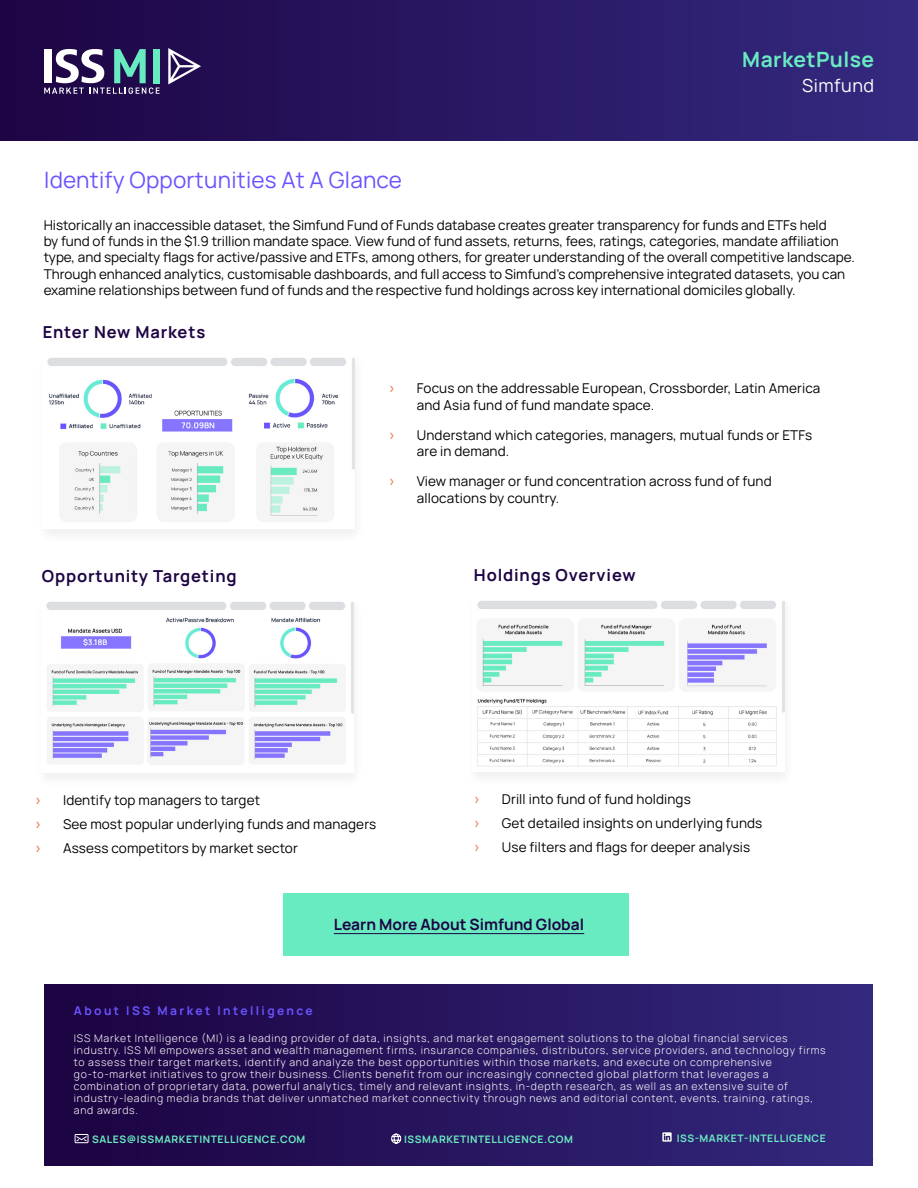
<style>
.page{position:relative;width:918px;height:1188px;background:#fff}
.page>*{position:absolute;margin:0;border:0;box-sizing:border-box;transform-origin:0 0}
.t1{font:22.5px "Manrope";letter-spacing:.01em;color:#6955ff}
.t2{font:700 21px "Manrope";letter-spacing:.02em;color:#69ebc1}
.t3{font:18px "Manrope";letter-spacing:.03em;color:#fff}
.t4{font:700 16.5px "Manrope";letter-spacing:.05em;color:#1d0443}
.t5{font:16.5px "Myriad Pro";color:#ed733e}
.t6{font:700 15.6px "Manrope";color:#1d0443}
.t7{font:13.5px/16.2px "Manrope";color:#000}
.t8{font:700 12px "Manrope";letter-spacing:.2em;color:#6955ff}
.t9{font:300 10.5px/12px "Manrope";letter-spacing:.07em;color:#fff}
.t10{font:700 10.35px "Manrope";letter-spacing:.05em;color:#69ebc1}
</style>
<div class="page">
<div style="left:0;top:0;width:918px;height:140px;background:linear-gradient(to right,#1d0443,#342a80)"></div>
<svg style="left:168px;top:48px;width:33px;height:37px"></svg>
<svg style="left:44px;top:49px;width:116px;height:45px"></svg>
<div style="left:44px;top:49px;width:8px;height:34px;background:#fff"></div>
<div style="left:44px;top:984px;width:829px;height:181px;background:linear-gradient(to right,#1c0240,#33297e)"></div>
<div style="left:283px;top:893px;width:346px;height:63px;background:#69ebc1"></div>
<hr style="left:334px;top:933px;width:250px;height:1px;background:#1d0443">
<svg style="left:662px;top:1132px;width:11px;height:11px"></svg>
<svg style="left:74px;top:1134px;width:15px;height:10px"></svg>
<svg style="left:391px;top:1133px;width:11px;height:11px"></svg>
<img style="left:47px;top:358px;width:308px;height:158px">
<img style="left:46px;top:602px;width:307px;height:158px">
<img style="left:477px;top:601px;width:307px;height:166px">
<h1 class="t1" style="left:44px;top:163px;width:359px">Identify Opportunities At A Glance</h1>
<h2 class="t2" style="left:742px;top:42px;width:133px">MarketPulse</h2>
<h3 class="t3" style="left:802px;top:72px;width:74px">Simfund</h3>
<p class="t7" style="left:44px;top:216px;width:813px">Historically an inaccessible dataset, the Simfund Fund of Funds database creates greater transparency for funds and ETFs held<br>by fund of funds in the $1.9 trillion mandate space. View fund of fund assets, returns, fees, ratings, categories, mandate affiliation type, and specialty flags for active/passive and ETFs, among others, for greater understanding of the overall competitive landscape.<br>Through enhanced analytics, customisable dashboards, and full access to Simfund's comprehensive integrated datasets, you can examine relationships between fund of funds and the respective fund holdings across key international domiciles globally.</p>
<p class="t4" style="left:43px;top:318px;width:164px">Enter New Markets</p>
<p class="t4" style="left:42px;top:562px;width:196px">Opportunity Targeting</p>
<p class="t5" style="left:390px;top:377px;width:6px">›</p>
<p class="t7" style="left:417px;top:379px;width:405px">Focus on the addressable European, Crossborder, Latin America and Asia fund of fund mandate space.</p>
<p class="t5" style="left:390px;top:424px;width:6px">›</p>
<p class="t7" style="left:417px;top:426px;width:397px">Understand which categories, managers, mutual funds or ETFs are in demand.</p>
<p class="t5" style="left:390px;top:470px;width:6px">›</p>
<p class="t7" style="left:417px;top:472px;width:356px">View manager or fund concentration across fund of fund allocations by country.</p>
<p class="t4" style="left:474px;top:561px;width:163px">Holdings Overview</p>
<p class="t5" style="left:36px;top:790px;width:6px">›</p>
<p class="t7" style="left:63px;top:791px;width:199px">Identify top managers to target</p>
<p class="t5" style="left:36px;top:814px;width:6px">›</p>
<p class="t7" style="left:63px;top:815px;width:315px">See most popular underlying funds and managers</p>
<p class="t5" style="left:36px;top:838px;width:6px">›</p>
<p class="t7" style="left:63px;top:839px;width:236px">Assess competitors by market sector</p>
<p class="t5" style="left:475px;top:788px;width:6px">›</p>
<p class="t7" style="left:502px;top:790px;width:190px">Drill into fund of fund holdings</p>
<p class="t5" style="left:475px;top:812px;width:6px">›</p>
<p class="t7" style="left:502px;top:814px;width:262px">Get detailed insights on underlying funds</p>
<p class="t5" style="left:475px;top:836px;width:6px">›</p>
<p class="t7" style="left:502px;top:838px;width:250px">Use filters and flags for deeper analysis</p>
<p class="t6" style="left:334px;top:911px;width:252px">Learn More About Simfund Global</p>
<p class="t8" style="left:74px;top:1000px;width:240px">About ISS Market Intelligence</p>
<p class="t9" style="left:74px;top:1032px;width:753px">ISS Market Intelligence (MI) is a leading provider of data, insights, and market engagement solutions to the global financial services industry. ISS MI empowers asset and wealth management firms, insurance companies, distributors, service providers, and technology firms to assess their target markets, identify and analyze the best opportunities within those markets, and execute on comprehensive go-to-market initiatives to grow their business. Clients benefit from our increasingly connected global platform that leverages a combination of proprietary data, powerful analytics, timely and relevant insights, in-depth research, as well as an extensive suite of industry-leading media brands that deliver unmatched market connectivity through news and editorial content, events, training, ratings, and awards.</p>
<p class="t10" style="left:92px;top:1130px;width:215px">SALES@ISSMARKETINTELLIGENCE.COM</p>
<p class="t10" style="left:404px;top:1130px;width:170px">ISSMARKETINTELLIGENCE.COM</p>
<p class="t10" style="left:677px;top:1129px;width:151px">ISS-MARKET-INTELLIGENCE</p>
</div>
